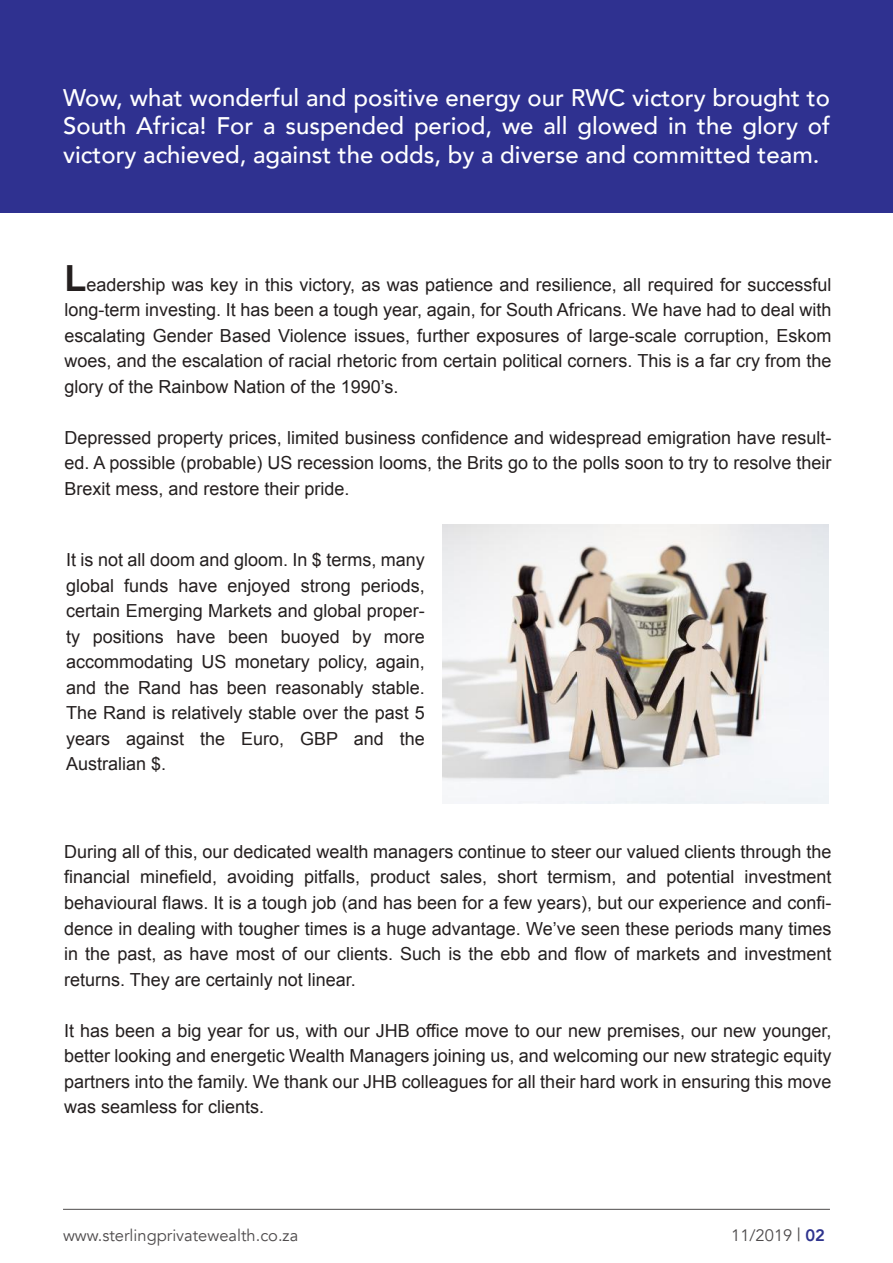
<style>
.page{position:relative;width:893px;height:1263px;background:#fff}
.page>*{position:absolute;margin:0;border:0;box-sizing:border-box;transform-origin:0 0}
.t1{font:500 24px/28.8px "Avenir";color:#fff;text-align:justify}
.t2{font:18px/25.5px "Arial";color:#241f1f;text-align:justify}
.t3{font:16.5px "Avenir";color:#4e4b4c}
.s1{font-weight:700;font-size:36px}
.s2{font-size:18px}
.s3{font-weight:800;color:#2f348e}
</style>
<div class="page">
<div style="left:0;top:0;width:893px;height:213px;background:#2f3190"></div>
<hr style="left:63px;top:1209px;width:767px;height:1px;background:#4e4b4c">
<img style="left:443px;top:524px;width:386px;height:279px">
<h1 class="t1" style="left:63px;top:82px;width:768px">Wow, what wonderful and positive energy our RWC victory brought to South Africa! For a suspended period, we all glowed in the glory of victory achieved, against the odds, by a diverse and committed team.</h1>
<p class="t2" style="left:65px;top:272px;width:768px"><span class="s1">L</span>eadership was key in this victory, as was patience and resilience, all required for successful long-term investing. It has been a tough year, again, for South Africans. We have had to deal with escalating Gender Based Violence issues, further exposures of large-scale corruption, Eskom woes, and the escalation of racial rhetoric from certain political corners. This is a far cry from the glory of the Rainbow Nation of the 1990’s.</p>
<p class="t2" style="left:65px;top:425px;width:768px">Depressed property prices, limited business confidence and widespread emigration have result&shy;ed. A possible (probable) US recession looms, the Brits go to the polls soon to try to resolve their Brexit mess, and restore their pride.</p>
<p class="t2" style="left:66px;top:547px;width:360px">It is not all doom and gloom. In $ terms, many global funds have enjoyed strong periods, certain Emerging Markets and global proper&shy;ty positions have been buoyed by more accommodating US monetary policy, again, and the Rand has been reasonably stable.<br>The Rand is relatively stable over the past 5 years against the Euro, GBP and the Australian $.</p>
<p class="t2" style="left:64px;top:839px;width:769px">During all of this, our dedicated wealth managers continue to steer our valued clients through the financial minefield, avoiding pitfalls, product sales, short termism, and potential investment behavioural flaws. It is a tough job (and has been for a few years), but our experience and confi&shy;dence in dealing with tougher times is a huge advantage. We’ve seen these periods many times in the past, as have most of our clients. Such is the ebb and flow of markets and investment returns. They are certainly not linear.</p>
<p class="t2" style="left:64px;top:1018px;width:769px">It has been a big year for us, with our JHB office move to our new premises, our new younger, better looking and energetic Wealth Managers joining us, and welcoming our new strategic equity partners into the family. We thank our JHB colleagues for all their hard work in ensuring this move was seamless for clients.</p>
<p class="t3" style="left:63px;top:1225px;width:237px">www.sterlingprivatewealth.co.za</p>
<p class="t3" style="left:731px;top:1225px;width:95px">11/2019 <span class="s2">|</span> <span class="s3">02</span></p>
</div>
